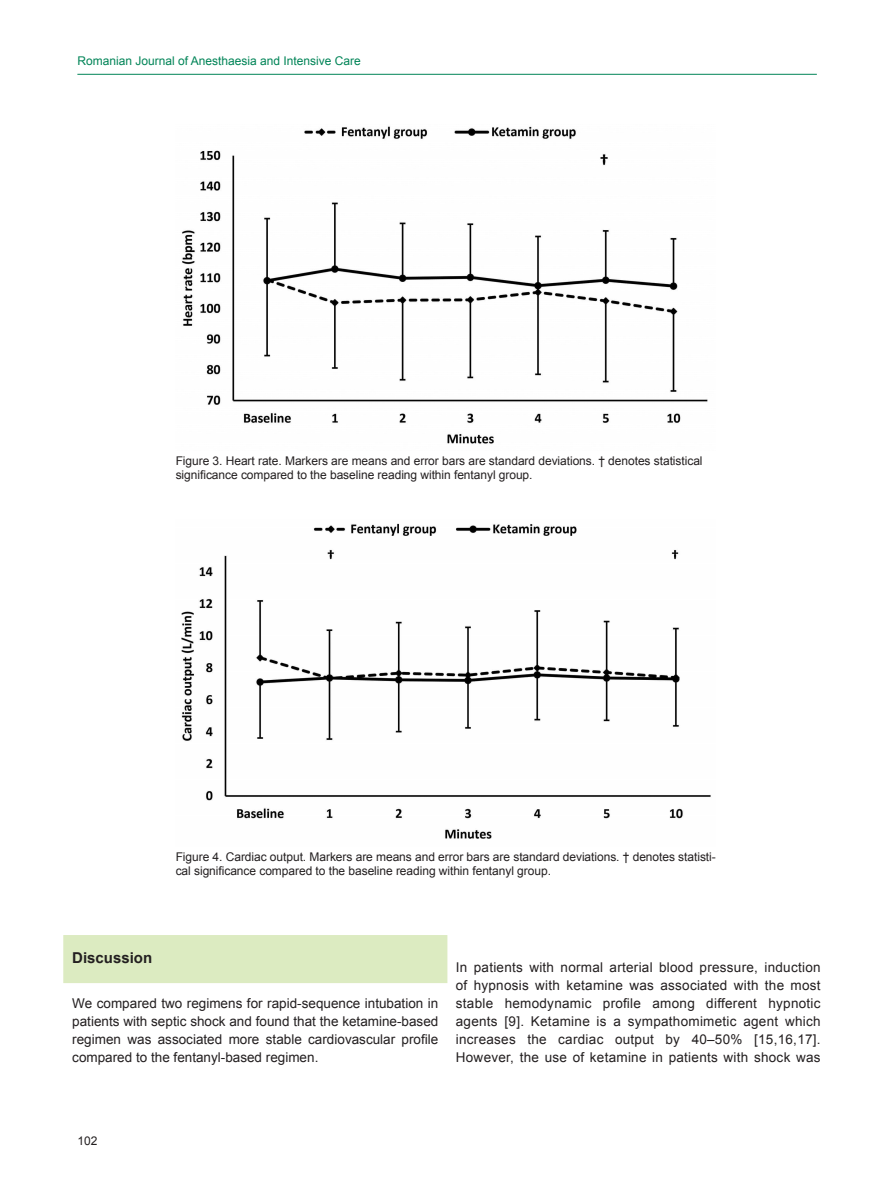
<style>
.page{position:relative;width:893px;height:1191px;background:#fff}
.page>*{position:absolute;margin:0;border:0;box-sizing:border-box;transform-origin:0 0}
._1__SUBTITLE{font:700 15px "Arial";color:#231f20}
.TEKST{font:13.5px/18px "Arial";letter-spacing:.01em;color:#231f20;text-align:justify}
.Table_captipn{font:12px/14.4px "Arial";letter-spacing:-.005em;color:#231f20}
.t1{font:12px "Arial";color:#008457}
</style>
<div class="page">
<hr style="left:77px;top:74px;width:740px;height:1px;background:#008457">
<div style="left:63px;top:935px;width:384px;height:48px;background:#dcebc1"></div>
<img style="left:182px;top:126px;width:526px;height:318px">
<img style="left:181px;top:523px;width:530px;height:316px">
<p class="t1" style="left:77px;top:53px;width:285px">Romanian Journal of Anesthaesia and Intensive Care</p>
<p class="Table_captipn" style="left:176px;top:453px;width:528px">Figure 3. Heart rate. Markers are means and error bars are standard deviations. † denotes statistical significance compared to the baseline reading within fentanyl group.</p>
<p class="Table_captipn" style="left:176px;top:849px;width:542px">Figure 4. Cardiac output. Markers are means and error bars are standard deviations. † denotes statisti&shy;cal significance compared to the baseline reading within fentanyl group.</p>
<p class="_1__SUBTITLE" style="left:72px;top:947px;width:82px">Discussion</p>
<p class="TEKST" style="left:72px;top:994px;width:368px">We compared two regimens for rapid-sequence intubation in patients with septic shock and found that the ketamine-based regimen was associated more stable cardiovascular profile compared to the fentanyl-based regimen.</p>
<p class="TEKST" style="left:456px;top:958px;width:366px">In patients with normal arterial blood pressure, induction of hypnosis with ketamine was associated with the most stable hemodynamic profile among different hypnotic agents [9]. Ketamine is a sympathomimetic agent which increases the cardiac output by 40–50% [15,16,17].<br>However, the use of ketamine in patients with shock was</p>
<p class="Table_captipn" style="left:78px;top:1133px;width:22px">102</p>
</div>
